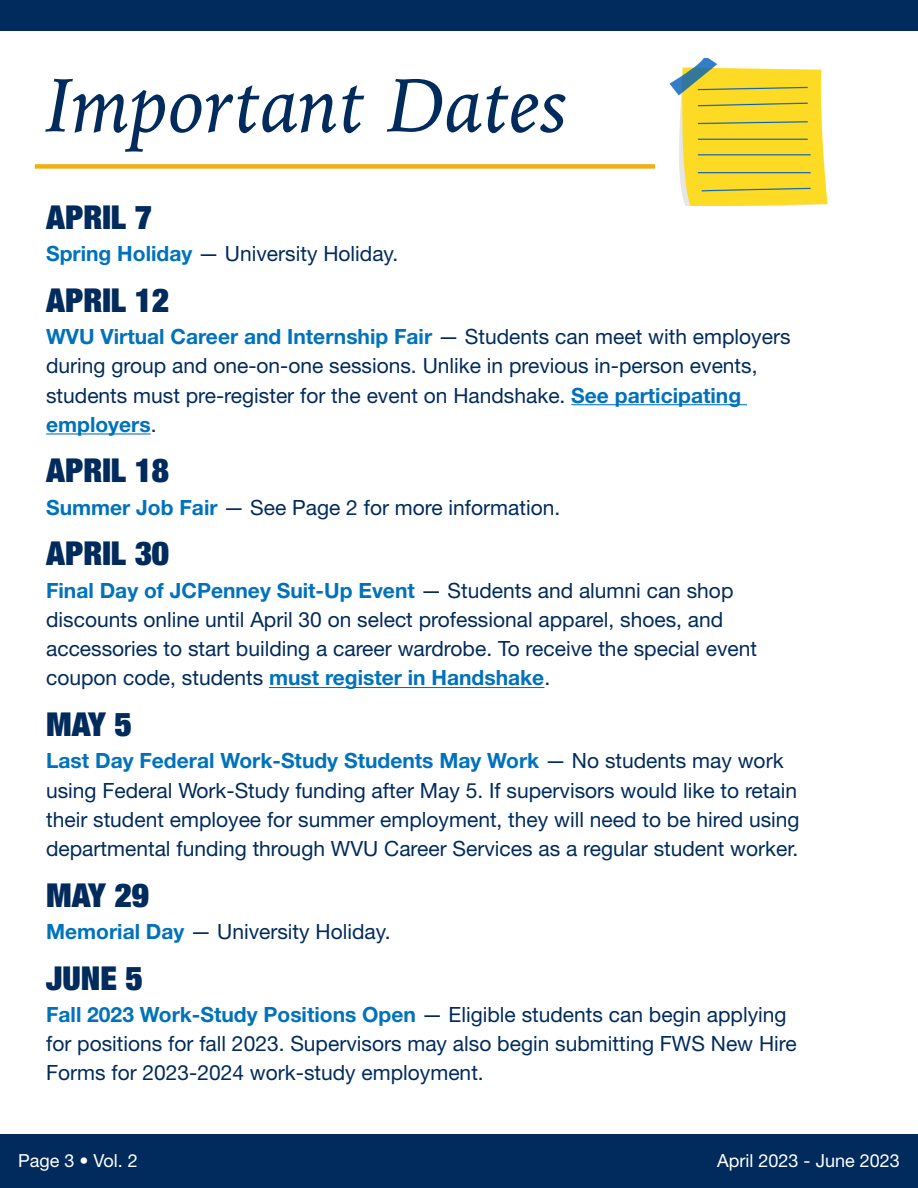
<style>
.page{position:relative;width:918px;height:1188px;background:#fff}
.page>*{position:absolute;margin:0;border:0;box-sizing:border-box;transform-origin:0 0}
.t1{font:italic 79.5px "Iowan Old Style BT";color:#002b5c}
.t2{font:900 condensed 33px "Helvetica Neue LT Std";color:#002b5c}
.t3{font:21px/29.2px "Helvetica Neue LT Std";color:#002b5c}
.t4{font:18px "Helvetica Neue LT Std";color:#fff}
.s1{font-weight:700;color:#0072bc}
</style>
<div class="page">
<div style="left:0;top:0;width:918px;height:31px;background:#002b5c"></div>
<div style="left:0;top:1134px;width:918px;height:54px;background:#002b5c"></div>
<div style="left:35px;top:164px;width:713px;height:5px;background:#f0af13"></div>
<img style="left:656px;top:58px;width:172px;height:147px">
<hr style="left:571px;top:404px;width:176px;height:1px;background:#0072bc">
<hr style="left:269px;top:687px;width:275px;height:1px;background:#0072bc">
<svg style="left:46px;top:433px;width:105px;height:2px"></svg>
<p class="t1" style="left:46px;top:55px;width:524px">Important Dates</p>
<p class="t2" style="left:46px;top:196px;width:107px">APRIL 7</p>
<p class="t3" style="left:46px;top:239px;width:354px"><span class="s1">Spring Holiday</span> — University Holiday.</p>
<p class="t2" style="left:46px;top:279px;width:124px">APRIL 12</p>
<p class="t3" style="left:46px;top:322px;width:746px"><span class="s1">WVU Virtual Career and Internship Fair</span> — Students can meet with employers during group and one-on-one sessions. Unlike in previous in-person events, students must pre-register for the event on Handshake. <span class="s1">See participating employers</span>.</p>
<p class="t2" style="left:46px;top:450px;width:124px">APRIL 18</p>
<p class="t3" style="left:46px;top:492px;width:516px"><span class="s1">Summer Job Fair</span> — See Page 2 for more information.</p>
<p class="t2" style="left:46px;top:532px;width:124px">APRIL 30</p>
<p class="t3" style="left:46px;top:575px;width:712px"><span class="s1">Final Day of JCPenney Suit-Up Event</span> — Students and alumni can shop discounts online until April 30 on select professional apparel, shoes, and accessories to start building a career wardrobe. To receive the special event coupon code, students <span class="s1">must register in Handshake</span>.</p>
<p class="t2" style="left:46px;top:703px;width:87px">MAY 5</p>
<p class="t3" style="left:46px;top:746px;width:755px"><span class="s1">Last Day Federal Work-Study Students May Work</span> — No students may work using Federal Work-Study funding after May 5. If supervisors would like to retain their student employee for summer employment, they will need to be hired using departmental funding through WVU Career Services as a regular student worker.</p>
<p class="t2" style="left:46px;top:874px;width:104px">MAY 29</p>
<p class="t3" style="left:46px;top:917px;width:346px"><span class="s1">Memorial Day</span> — University Holiday.</p>
<p class="t2" style="left:46px;top:957px;width:98px">JUNE 5</p>
<p class="t3" style="left:46px;top:999px;width:752px"><span class="s1">Fall 2023 Work-Study Positions Open</span> — Eligible students can begin applying for positions for fall 2023. Supervisors may also begin submitting FWS New Hire<br>Forms for 2023-2024 work-study employment.</p>
<p class="t4" style="left:18px;top:1150px;width:121px">Page 3 • Vol. 2</p>
<p class="t4" style="left:717px;top:1150px;width:184px">April 2023 - June 2023</p>
</div>
